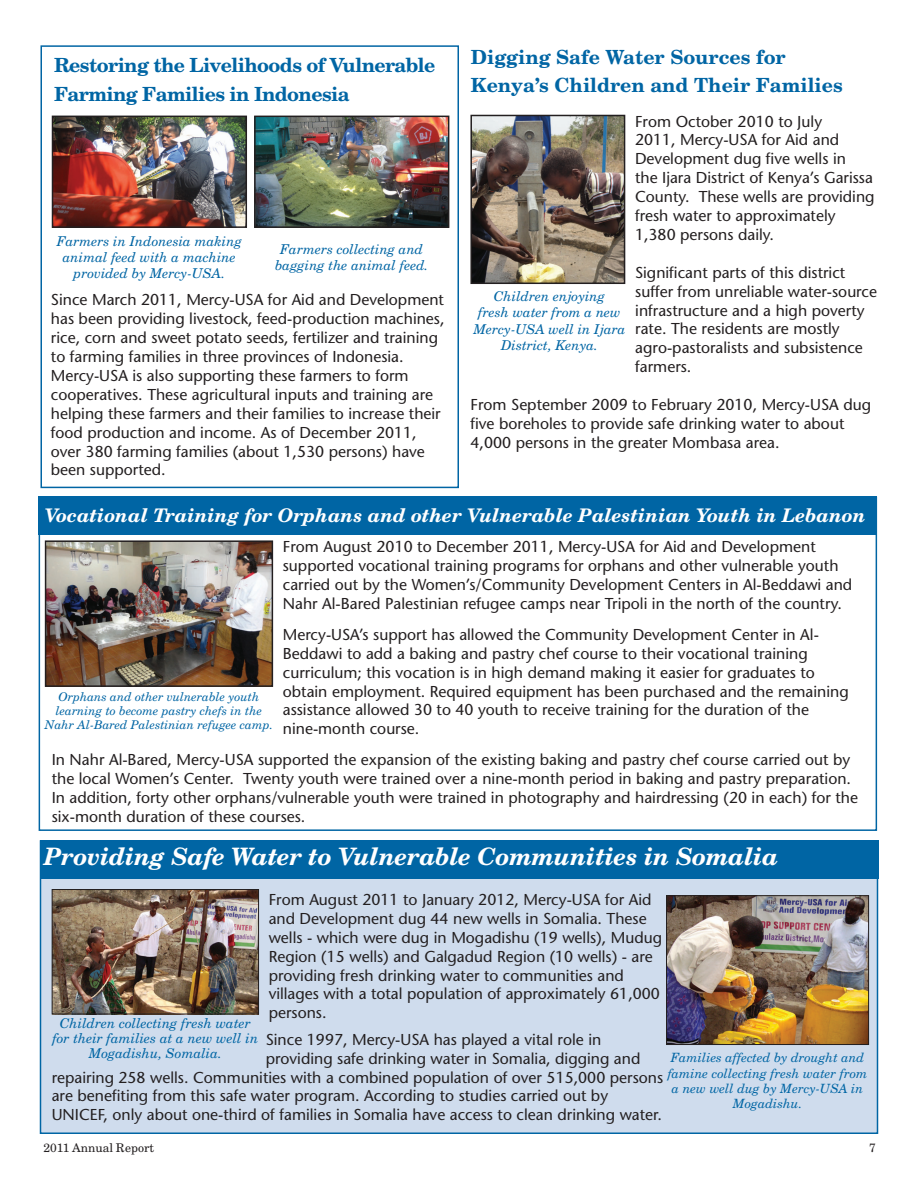
<style>
.page{position:relative;width:918px;height:1188px;background:#fff}
.page>*{position:absolute;margin:0;border:0;box-sizing:border-box;transform-origin:0 0}
.t1{font:italic 700 24px "New Century Schlbk";letter-spacing:-.01em;color:#fff}
.t2{font:700 19.5px/28.5px "New Century Schlbk";letter-spacing:-.03em;color:#0065a4}
.t3{font:700 19.5px/28.5px "New Century Schlbk";color:#0065a4}
.t4{font:italic 700 18.75px "New Century Schlbk";color:#fff}
.t5{font:15.75px/18.9px "Stone Sans";color:#231f20}
.t6{font:italic 13.5px/16.2px "New Century Schlbk";color:#0065a4;text-align:center}
.t7{font:italic 12.75px/15.3px "New Century Schlbk";color:#0065a4;text-align:center}
.t8{font:italic 12px/14.4px "New Century Schlbk";color:#0065a4;text-align:center}
.t9{font:12px "New Century Schlbk";color:#231f20}
</style>
<div class="page">
<div style="left:40px;top:45px;width:419px;height:443px;border:2px solid #0065a4"></div>
<img style="left:473px;top:118px;width:149px;height:163px">
<div style="left:470px;top:115px;width:155px;height:169px;border:2px solid #231f20"></div>
<div style="left:39px;top:497px;width:838px;height:38px;background:#0065a4"></div>
<img style="left:48px;top:543px;width:222px;height:141px">
<div style="left:45px;top:540px;width:228px;height:147px;border:2px solid #231f20"></div>
<div style="left:40px;top:841px;width:838px;height:292px;background:#cfdced"></div>
<div style="left:40px;top:840px;width:838px;height:38px;background:#0065a4"></div>
<img style="left:54px;top:891px;width:203px;height:121px">
<div style="left:52px;top:889px;width:207px;height:125px;border:1px solid #231f20"></div>
<img style="left:668px;top:897px;width:199px;height:146px">
<div style="left:666px;top:895px;width:203px;height:150px;border:1px solid #231f20"></div>
<img style="left:55px;top:119px;width:189px;height:106px">
<div style="left:52px;top:116px;width:195px;height:112px;border:2px solid #231f20"></div>
<img style="left:257px;top:119px;width:189px;height:106px">
<div style="left:254px;top:116px;width:195px;height:112px;border:2px solid #231f20"></div>
<p class="t2" style="left:54px;top:51px;width:383px">Restoring the Livelihoods of Vulnerable<br>Farming Families in Indonesia</p>
<p class="t6" style="left:57px;top:233px;width:187px">Farmers in Indonesia making animal feed with a machine provided by Mercy-USA.</p>
<p class="t6" style="left:275px;top:241px;width:155px">Farmers collecting and bagging the animal feed.</p>
<p class="t5" style="left:51px;top:290px;width:395px">Since March 2011, Mercy-USA for Aid and Development has been providing livestock, feed-production machines, rice, corn and sweet potato seeds, fertilizer and training to farming families in three provinces of Indonesia.<br>Mercy-USA is also supporting these farmers to form cooperatives. These agricultural inputs and training are helping these farmers and their families to increase their food production and income. As of December 2011, over 380 farming families (about 1,530 persons) have been supported.</p>
<p class="t3" style="left:471px;top:42px;width:373px">Digging Safe Water Sources for<br>Kenya’s Children and Their Families</p>
<p class="t5" style="left:635px;top:112px;width:241px">From October 2010 to July<br>2011, Mercy-USA for Aid and<br>Development dug five wells in<br>the Ijara District of Kenya’s Garissa<br>County. These wells are providing fresh water to approximately<br>1,380 persons daily.</p>
<p class="t5" style="left:635px;top:263px;width:244px">Significant parts of this district suffer from unreliable water-source infrastructure and a high poverty rate. The residents are mostly agro-pastoralists and subsistence farmers.</p>
<p class="t5" style="left:470px;top:395px;width:402px">From September 2009 to February 2010, Mercy-USA dug five boreholes to provide safe drinking water to about<br>4,000 persons in the greater Mombasa area.</p>
<p class="t6" style="left:474px;top:288px;width:153px">Children enjoying<br>fresh water from a new<br>Mercy-USA well in Ijara<br>District, Kenya.</p>
<p class="t4" style="left:45px;top:503px;width:822px">Vocational Training for Orphans and other Vulnerable Palestinian Youth in Lebanon</p>
<p class="t5" style="left:283px;top:537px;width:571px">From August 2010 to December 2011, Mercy-USA for Aid and Development supported vocational training programs for orphans and other vulnerable youth carried out by the Women’s/Community Development Centers in Al-Beddawi and Nahr Al-Bared Palestinian refugee camps near Tripoli in the north of the country.</p>
<p class="t5" style="left:283px;top:625px;width:567px">Mercy-USA’s support has allowed the Community Development Center in Al-Beddawi to add a baking and pastry chef course to their vocational training curriculum; this vocation is in high demand making it easier for graduates to obtain employment. Required equipment has been purchased and the remaining assistance allowed 30 to 40 youth to receive training for the duration of the nine-month course.</p>
<p class="t5" style="left:52px;top:750px;width:808px">In Nahr Al-Bared, Mercy-USA supported the expansion of the existing baking and pastry chef course carried out by the local Women’s Center. Twenty youth were trained over a nine-month period in baking and pastry preparation.<br>In addition, forty other orphans/vulnerable youth were trained in photography and hairdressing (20 in each) for the six-month duration of these courses.</p>
<p class="t8" style="left:45px;top:689px;width:230px">Orphans and other vulnerable youth learning to become pastry chefs in the<br>Nahr Al-Bared Palestinian refugee camp.</p>
<h1 class="t1" style="left:44px;top:842px;width:736px">Providing Safe Water to Vulnerable Communities in Somalia</h1>
<p class="t5" style="left:269px;top:890px;width:395px">From August 2011 to January 2012, Mercy-USA for Aid and Development dug 44 new wells in Somalia. These wells - which were dug in Mogadishu (19 wells), Mudug Region (15 wells) and Galgadud Region (10 wells) - are providing fresh drinking water to communities and villages with a total population of approximately 61,000 persons.</p>
<p class="t5" style="left:266px;top:1030px;width:337px">Since 1997, Mercy-USA has played a vital role in</p>
<p class="t5" style="left:266px;top:1049px;width:376px">providing safe drinking water in Somalia, digging and</p>
<p class="t5" style="left:52px;top:1068px;width:613px">repairing 258 wells. Communities with a combined population of over 515,000 persons</p>
<p class="t5" style="left:52px;top:1087px;width:558px">are benefiting from this safe water program. According to studies carried out by</p>
<p class="t5" style="left:52px;top:1105px;width:612px">UNICEF, only about one-third of families in Somalia have access to clean drinking water.</p>
<p class="t6" style="left:52px;top:1015px;width:207px;line-height:15px">Children collecting fresh water for their families at a new well in<br>Mogadishu, Somalia.</p>
<p class="t7" style="left:668px;top:1050px;width:201px">Families affected by drought and famine collecting fresh water from a new well dug by Mercy-USA in<br>Mogadishu.</p>
<p class="t9" style="left:44px;top:1140px;width:112px">2011 Annual Report</p>
<p class="t9" style="left:869px;top:1140px;width:8px">7</p>
</div>
